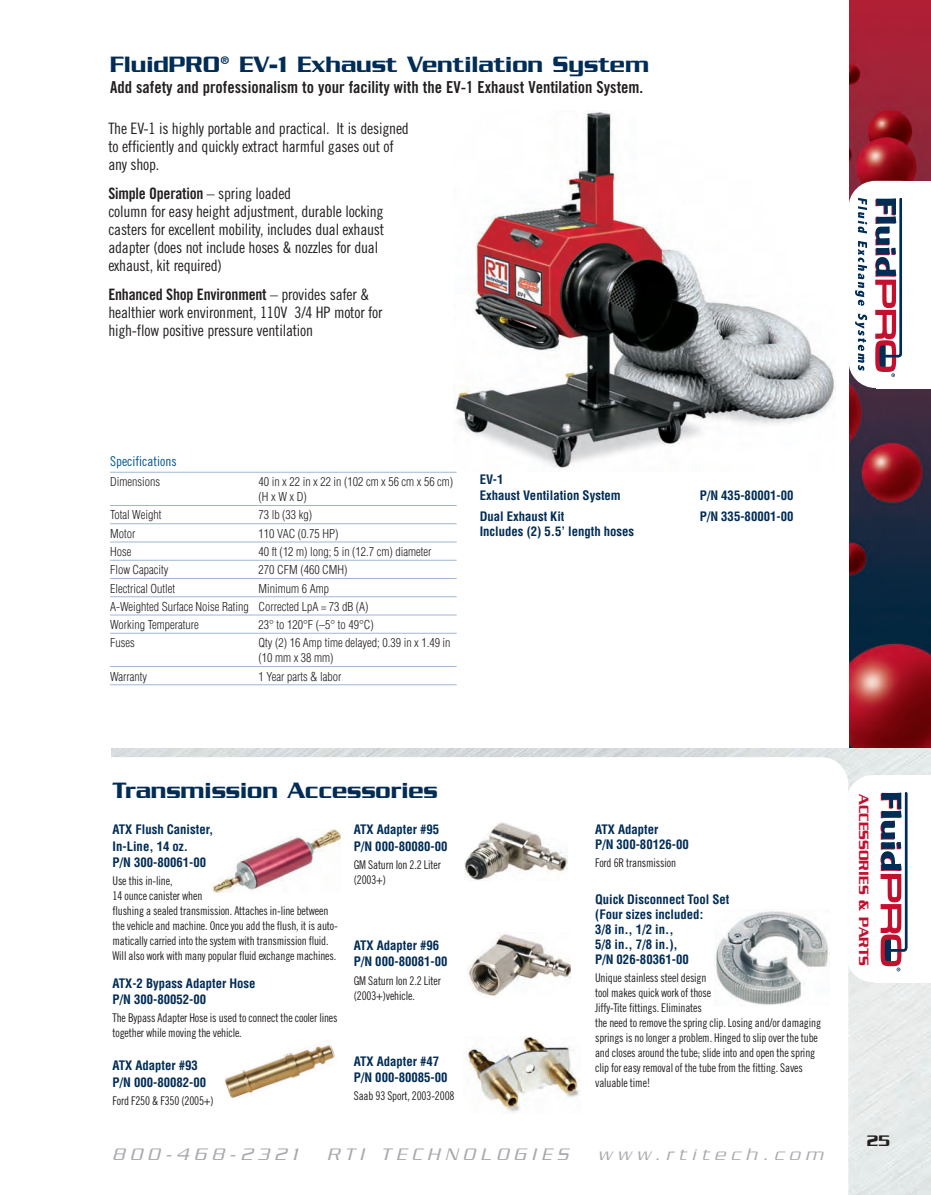
<style>
.page{position:relative;width:931px;height:1195px;background:#fff}
.page>*{position:absolute;margin:0;border:0;box-sizing:border-box;transform-origin:0 0}
.t1{font:500 24px "Serpentine";color:#002c55}
.t2{font:italic 300 18px "Serpentine";letter-spacing:.305em;color:#a8a9ad}
.t3{font:16.5px "Trade Gothic Bold Cond Twenty";color:#231f20}
.t4{font:500 16.5px "Serpentine";color:#231f20}
.t5{font:15.75px/18px "Trade Gothic Cond Eighteen";letter-spacing:-.015em;color:#231f20}
.t6{font:15.75px "Trade Gothic Bold Cond Twenty";letter-spacing:-.015em;color:#231f20}
.t7{font:500 14.7px "Serpentine";color:#c3102f}
.t8{font:13.5px "Trade Gothic Cond Eighteen";color:#005790}
.t9{font:700 condensed 12.75px/16.5px "Helvetica";color:#002c55}
.t10{font:12px/15px "Trade Gothic Cond Eighteen";letter-spacing:-.015em;color:#231f20;scale:.94 1}
.t11{font:300 condensed 12px/15px "Helvetica";color:#231f20}
.s1{font-family:"Trade Gothic Cond Eighteen"}
</style>
<div class="page">
<img style="left:849px;top:0;width:81px;height:748px">
<img style="left:112px;top:748px;width:818px;height:446px">
<svg style="left:112px;top:757px;width:736px;height:437px"></svg>
<div style="left:874px;top:775px;width:56px;height:207px;background:#fff"></div>
<div style="left:846px;top:775px;width:80px;height:207px;background:#fff;border-radius:27px"></div>
<svg style="left:880px;top:792px;width:27px;height:179px"></svg>
<img style="left:453px;top:110px;width:382px;height:362px">
<div style="left:112px;top:824px;width:710px;height:298px;background:#fff"></div>
<img style="left:224px;top:1045px;width:111px;height:53px">
<img style="left:212px;top:829px;width:129px;height:63px">
<img style="left:467px;top:932px;width:103px;height:64px">
<svg style="left:462px;top:819px;width:107px;height:62px"></svg>
<img style="left:465px;top:821px;width:102px;height:59px">
<img style="left:463px;top:1036px;width:117px;height:76px">
<hr style="left:110px;top:472px;width:346px;height:1px;background:#9fb7d5">
<hr style="left:110px;top:505px;width:346px;height:1px;background:#9fb7d5">
<hr style="left:110px;top:523px;width:346px;height:1px;background:#9fb7d5">
<hr style="left:110px;top:541px;width:346px;height:1px;background:#9fb7d5">
<hr style="left:110px;top:559px;width:346px;height:1px;background:#9fb7d5">
<hr style="left:110px;top:578px;width:346px;height:1px;background:#9fb7d5">
<hr style="left:110px;top:596px;width:346px;height:1px;background:#9fb7d5">
<hr style="left:110px;top:614px;width:346px;height:1px;background:#9fb7d5">
<hr style="left:110px;top:632px;width:346px;height:1px;background:#9fb7d5">
<hr style="left:110px;top:666px;width:346px;height:1px;background:#9fb7d5">
<hr style="left:110px;top:684px;width:346px;height:1px;background:#9fb7d5">
<div style="left:714px;top:909px;width:120px;height:101px;background:#fff"></div>
<img style="left:714px;top:911px;width:115px;height:94px">
<div style="left:876px;top:181px;width:54px;height:207px;background:#fff"></div>
<div style="left:848px;top:181px;width:78px;height:207px;background:#fff;border-radius:27px"></div>
<svg style="left:857px;top:198px;width:10px;height:35px"></svg>
<svg style="left:855px;top:241px;width:12px;height:65px"></svg>
<svg style="left:855px;top:313px;width:12px;height:57px"></svg>
<svg style="left:875px;top:198px;width:27px;height:179px"></svg>
<h1 class="t1" style="left:110px;top:56px;width:540px">FluidPRO<sup>®</sup> EV-1 Exhaust Ventilation System</h1>
<h3 class="t3" style="left:110px;top:81px;width:534px">Add safety and professionalism to your facility with the EV-1 Exhaust Ventilation System.</h3>
<h3 class="t5" style="left:108px;top:121px;width:302px">The EV-1 is highly portable and practical. It is designed to efficiently and quickly extract harmful gases out of any shop.</h3>
<h3 class="t6" style="left:108px;top:188px;width:184px">Simple Operation <span class="s1">– spring loaded</span></h3>
<h3 class="t5" style="left:108px;top:204px;width:277px">column for easy height adjustment, durable locking casters for excellent mobility, includes dual exhaust adapter (does not include hoses &amp; nozzles for dual exhaust, kit required)</h3>
<h3 class="t6" style="left:108px;top:289px;width:262px">Enhanced Shop Environment <span class="s1">– provides safer &amp;</span></h3>
<h3 class="t5" style="left:108px;top:305px;width:276px">healthier work environment, 110V 3/4 HP motor for high-flow positive pressure ventilation</h3>
<p class="t8" style="left:110px;top:456px;width:68px">Specifications</p>
<p class="t11" style="left:110px;top:474px;width:51px">Dimensions</p>
<p class="t11" style="left:258px;top:474px;width:196px">40 in x 22 in x 22 in (102 cm x 56 cm x 56 cm) (H x W x D)</p>
<p class="t11" style="left:110px;top:507px;width:53px">Total Weight</p>
<p class="t11" style="left:258px;top:507px;width:55px">73 lb (33 kg)</p>
<p class="t11" style="left:110px;top:526px;width:27px">Motor</p>
<p class="t11" style="left:258px;top:526px;width:81px">110 VAC (0.75 HP)</p>
<p class="t11" style="left:110px;top:544px;width:23px">Hose</p>
<p class="t11" style="left:258px;top:544px;width:174px">40 ft (12 m) long; 5 in (12.7 cm) diameter</p>
<p class="t11" style="left:110px;top:562px;width:60px">Flow Capacity</p>
<p class="t11" style="left:258px;top:562px;width:90px">270 CFM (460 CMH)</p>
<p class="t11" style="left:110px;top:580px;width:67px">Electrical Outlet</p>
<p class="t11" style="left:110px;top:579px;width:260px;line-height:18.3px;text-indent:148px">Minimum 6 Amp<br>A-Weighted Surface Noise Rating Corrected LpA = 73 dB (A)<br>Working Temperature</p>
<p class="t11" style="left:258px;top:617px;width:117px">23° to 120°F (–5° to 49°C)</p>
<p class="t11" style="left:110px;top:635px;width:26px">Fuses</p>
<p class="t11" style="left:258px;top:635px;width:193px">Qty (2) 16 Amp time delayed; 0.39 in x 1.49 in (10 mm x 38 mm)</p>
<p class="t11" style="left:110px;top:668px;width:39px">Warranty</p>
<p class="t11" style="left:258px;top:668px;width:84px">1 Year parts &amp; labor</p>
<p class="t9" style="left:479px;top:471px;width:143px;line-height:15.8px">EV-1<br>Exhaust Ventilation System</p>
<p class="t9" style="left:699px;top:487px;width:95px">P/N 435-80001-00</p>
<p class="t9" style="left:479px;top:508px;width:86px">Dual Exhaust Kit</p>
<p class="t9" style="left:699px;top:508px;width:95px">P/N 335-80001-00</p>
<p class="t9" style="left:479px;top:523px;width:156px">Includes (2) 5.5’ length hoses</p>
<h1 class="t1" style="left:112px;top:782px;width:327px">Transmission Accessories</h1>
<p class="t9" style="left:112px;top:821px;width:102px">ATX Flush Canister,<br>In-Line, 14 oz.<br>P/N 300-80061-00</p>
<p class="t10" style="left:112px;top:874px;width:241px">Use this in-line,<br>14 ounce canister when<br>flushing a sealed transmission. Attaches in-line between the vehicle and machine. Once you add the flush, it is auto&shy;matically carried into the system with transmission fluid.<br>Will also work with many popular fluid exchange machines.</p>
<p class="t9" style="left:112px;top:974px;width:144px">ATX-2 Bypass Adapter Hose<br>P/N 300-80052-00</p>
<p class="t10" style="left:112px;top:1011px;width:241px">The Bypass Adapter Hose is used to connect the cooler lines together while moving the vehicle.</p>
<p class="t9" style="left:112px;top:1057px;width:95px">ATX Adapter #93<br>P/N 000-80082-00</p>
<p class="t10" style="left:112px;top:1094px;width:109px">Ford F250 &amp; F350 (2005+)</p>
<p class="t9" style="left:354px;top:821px;width:95px">ATX Adapter #95<br>P/N 000-80080-00</p>
<p class="t10" style="left:354px;top:857px;width:94px">GM Saturn Ion 2.2 Liter (2003+)</p>
<p class="t9" style="left:354px;top:937px;width:95px">ATX Adapter #96<br>P/N 000-80081-00</p>
<p class="t10" style="left:354px;top:973px;width:94px">GM Saturn Ion 2.2 Liter (2003+)vehicle.</p>
<p class="t9" style="left:354px;top:1052px;width:95px">ATX Adapter #47<br>P/N 000-80085-00</p>
<p class="t10" style="left:354px;top:1089px;width:109px">Saab 93 Sport, 2003-2008</p>
<p class="t9" style="left:595px;top:822px;width:95px;line-height:15px">ATX Adapter<br>P/N 300-80126-00</p>
<p class="t10" style="left:595px;top:856px;width:88px">Ford 6R transmission</p>
<p class="t9" style="left:595px;top:891px;width:136px;line-height:15px">Quick Disconnect Tool Set (Four sizes included:<br>3/8 in., 1/2 in.,<br>5/8 in., 7/8 in.),<br>P/N 026-80361-00</p>
<p class="t10" style="left:595px;top:971px;width:242px">Unique stainless steel design<br>tool makes quick work of those<br>Jiffy-Tite fittings. Eliminates<br>the need to remove the spring clip. Losing and/or damaging springs is no longer a problem. Hinged to slip over the tube and closes around the tube; slide into and open the spring clip for easy removal of the tube from the fitting. Saves valuable time!</p>
<h2 class="t2" style="left:112px;top:1148px;width:186px">800-468-2321</h2>
<h2 class="t2" style="left:327px;top:1148px;width:242px">RTI TECHNOLOGIES</h2>
<h2 class="t2" style="left:598px;top:1148px;width:226px">www.rtitech.com</h2>
<p class="t7" style="left:868px;top:794px;width:173px;rotate:90deg">ACCESSORIES &amp; PARTS</p>
<h3 class="t4" style="left:866px;top:1134px;width:25px">25</h3>
</div>
